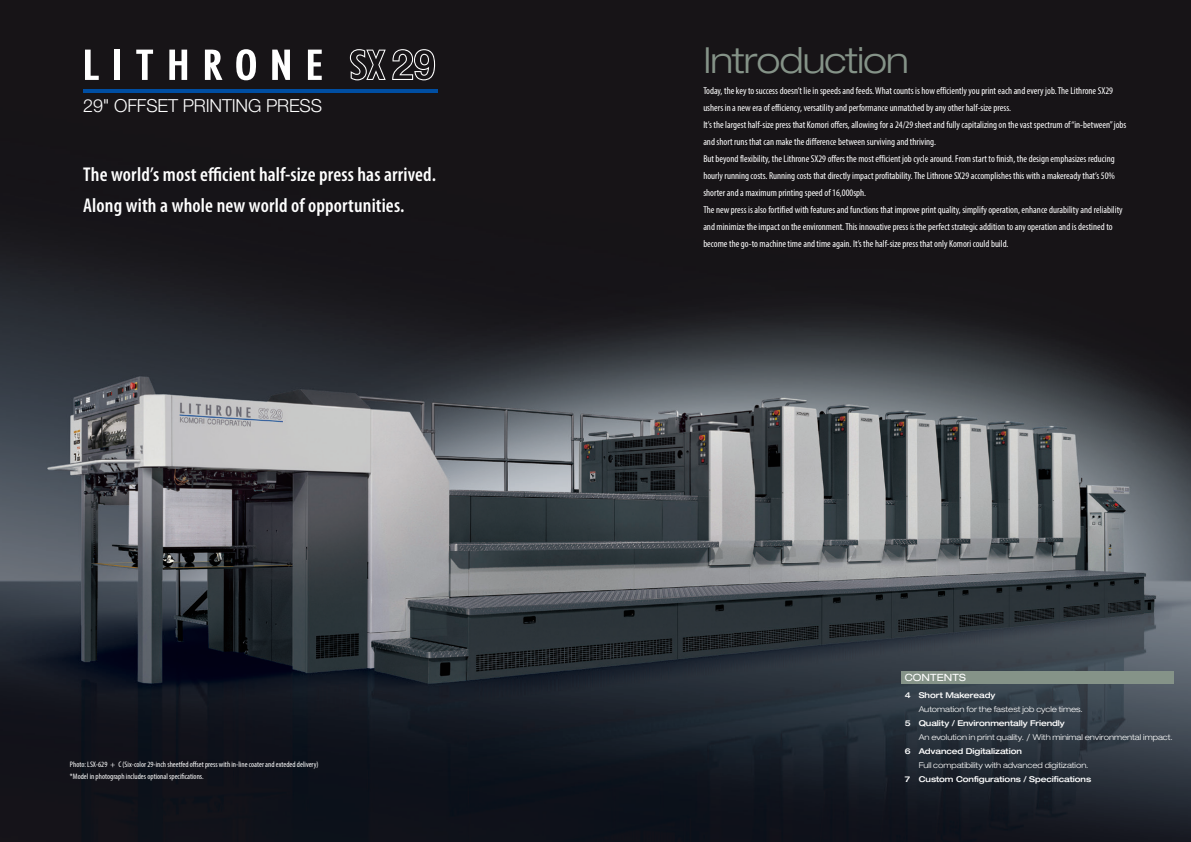
<style>
.page{position:relative;width:1191px;height:842px;background:#fff}
.page>*{position:absolute;margin:0;border:0;box-sizing:border-box;transform-origin:0 0}
.t1{font:300 expanded 36px "Helvetica Neue LT Std";letter-spacing:-.025em;color:#859388}
.t2{font:600 condensed 20px/30.8px "Myriad Pro";letter-spacing:.005em;color:#fff}
.t3{font:300 18px "Helvetica Neue LT Std";letter-spacing:-.01em;color:#fff}
.t4{font:condensed 10px/17px "Myriad Pro";color:#fff}
.t5{font:expanded 10px "Helvetica Neue LT Std";letter-spacing:.005em;color:#fff}
.t6{font:300 expanded 8px "Helvetica Neue LT Std";color:#fff}
.t7{font:condensed 8px/12px "Myriad Pro";color:#fff}
.t8{font:500 expanded 8px "Helvetica Neue LT Std";letter-spacing:-.01em;color:#fff}
.s1{font-family:"Hiragino UD Sans Std W3";font-stretch:normal}
.s2{font-family:"Hiragino Sans GB W3";font-weight:400;font-stretch:normal}
</style>
<div class="page">
<img style="left:0;top:0;width:1191px;height:842px">
<hr style="left:83px;top:90px;width:354px;height:3px;background:#004ea2">
<svg style="left:308px;top:50px;width:14px;height:30px"></svg>
<svg style="left:85px;top:50px;width:14px;height:30px"></svg>
<div style="left:114px;top:50px;width:6px;height:30px;background:#fff"></div>
<svg style="left:136px;top:50px;width:17px;height:30px"></svg>
<svg style="left:169px;top:50px;width:18px;height:30px"></svg>
<svg style="left:236px;top:49px;width:20px;height:31px"></svg>
<svg style="left:272px;top:50px;width:18px;height:30px"></svg>
<svg style="left:205px;top:50px;width:17px;height:30px"></svg>
<svg style="left:392px;top:49px;width:43px;height:31px"></svg>
<svg style="left:350px;top:49px;width:36px;height:31px"></svg>
<div style="left:901px;top:671px;width:272px;height:12px;background:#859388"></div>
<h3 class="t3" style="left:83px;top:94px;width:240px">29" OFFSET PRINTING PRESS</h3>
<h2 class="t2" style="left:83px;top:158px;width:354px">The world’s most efficient half-size press has arrived.<br>Along with a whole new world of opportunities.</h2>
<p class="t7" style="left:70px;top:758px;width:250px">Photo: LSX-629 <span class="s1">＋</span> C (Six-color 29-inch sheetfed offset press with in-line coater and exteded delivery) *Model in photograph includes optional specifications.</p>
<h1 class="t1" style="left:703px;top:39px;width:207px">Introduction</h1>
<p class="t4" style="left:703px;top:82px;width:425px">Today, the key to success doesn’t lie in speeds and feeds. What counts is how efficiently you print each and every job. The Lithrone SX29 ushers in a new era of efficiency, versatility and performance unmatched by any other half-size press.<br>It’s the largest half-size press that Komori offers, allowing for a 24/29 sheet and fully capitalizing on the vast spectrum of “in-between” jobs and short runs that can make the difference between surviving and thriving.<br>But beyond flexibility, the Lithrone SX29 offers the most efficient job cycle around. From start to finish, the design emphasizes reducing hourly running costs. Running costs that directly impact profitability. The Lithrone SX29 accomplishes this with a makeready that’s 50% shorter and a maximum printing speed of 16,000sph.<br>The new press is also fortified with features and functions that improve print quality, simplify operation, enhance durability and reliability and minimize the impact on the environment. This innovative press is the perfect strategic addition to any operation and is destined to become the go-to machine time and time again. It’s the half-size press that only Komori could build.</p>
<p class="t5" style="left:904px;top:671px;width:62px">CONTENTS</p>
<p class="t8" style="left:904px;top:690px;width:92px">4 Short Makeready</p>
<p class="t6" style="left:918px;top:704px;width:166px">Automation for the fastest job cycle times.</p>
<p class="t8" style="left:904px;top:718px;width:162px">5 Quality / Environmentally Friendly</p>
<p class="t6" style="left:918px;top:732px;width:255px">An evolution in print quality. <span class="s2">/</span> With minimal environmental impact.</p>
<p class="t8" style="left:904px;top:746px;width:119px">6 Advanced Digitalization</p>
<p class="t6" style="left:918px;top:760px;width:171px">Full compatibility with advanced digitization.</p>
<p class="t8" style="left:904px;top:774px;width:188px">7 Custom Configurations / Specifications</p>
</div>
